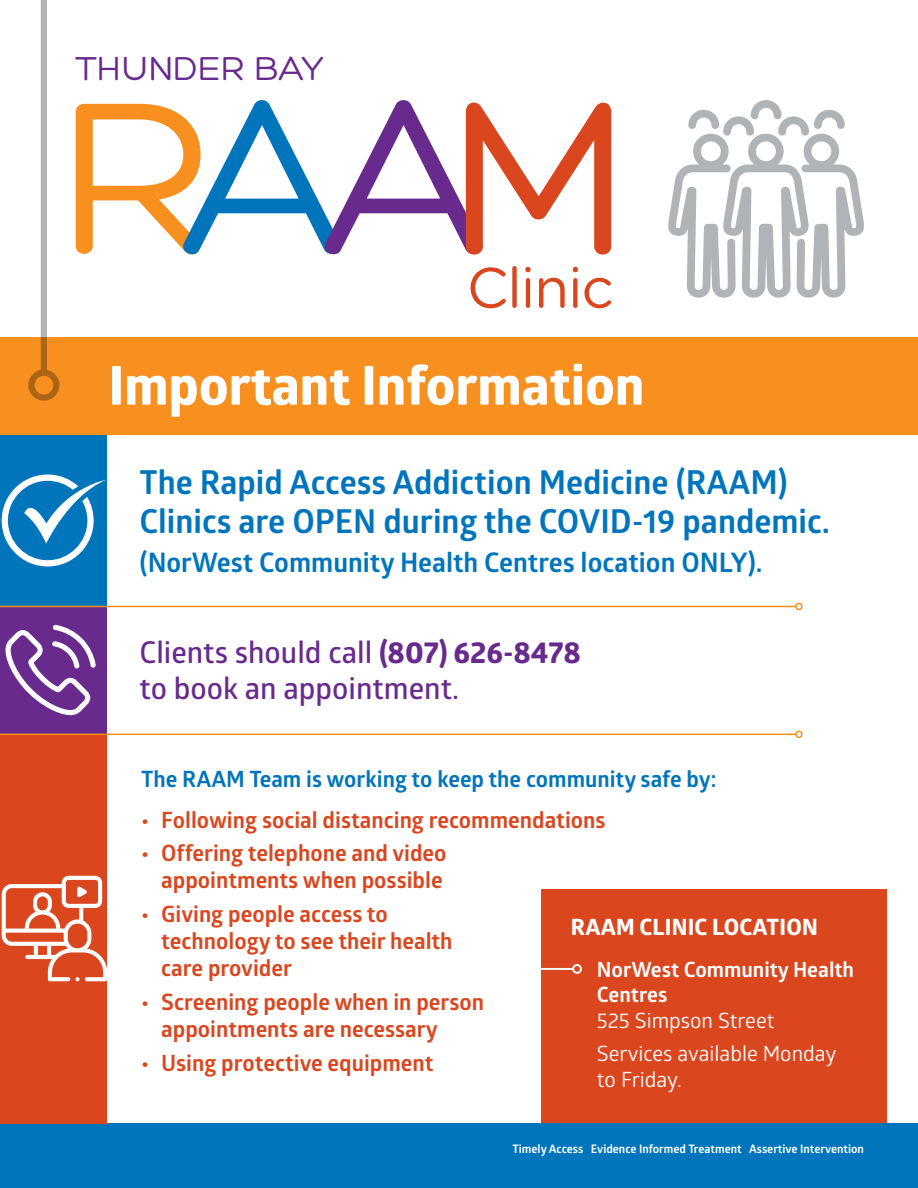
<style>
.page{position:relative;width:918px;height:1188px;background:#fff}
.page>*{position:absolute;margin:0;border:0;box-sizing:border-box;transform-origin:0 0}
.t1{font:700 54px "Globerx";color:#fff}
.t2{font:36px "Hero";color:#682b8d}
.t3{font:700 33px/39.6px "Glober";color:#0075bc}
.t4{font:600 30px/36px "Glober";color:#682b8d}
.t5{font:700 27px "Glober";color:#0075bc}
.t6{font:700 22.5px/27px "Glober";color:#da471f}
.t7{font:700 22.5px "Glober";color:#0075bc}
.t8{font:700 22.5px "Globerx";letter-spacing:.01em;color:#fff}
.t9{font:21px/33.9px "Glober";color:#fff}
.t10{font:700 21px/25.2px "Glober";color:#fff}
.t11{font:700 11.7px "Glober";color:#fff}
.s1{font-family:"Globerx";font-weight:700}
</style>
<div class="page">
<div style="left:541px;top:889px;width:345px;height:295px;background:#da471f"></div>
<div style="left:0;top:337px;width:918px;height:98px;background:#f7901e"></div>
<div style="left:0;top:1124px;width:918px;height:64px;background:#0075bc"></div>
<div style="left:0;top:435px;width:107px;height:171px;background:#0075bc"></div>
<div style="left:0;top:606px;width:107px;height:128px;background:#682b8d"></div>
<div style="left:0;top:734px;width:107px;height:390px;background:#da471f"></div>
<svg style="left:76px;top:100px;width:535px;height:155px"></svg>
<svg style="left:471px;top:267px;width:35px;height:41px"></svg>
<div style="left:512px;top:266px;width:5px;height:42px;background:#da471f;border-radius:2px"></div>
<svg style="left:525px;top:267px;width:6px;height:41px"></svg>
<svg style="left:539px;top:278px;width:26px;height:30px"></svg>
<svg style="left:573px;top:267px;width:5px;height:41px"></svg>
<svg style="left:584px;top:278px;width:27px;height:30px"></svg>
<div style="left:41px;top:0;width:6px;height:373px;background:#b1b4b6"></div>
<div style="left:28px;top:370px;width:31px;height:31px;border:6px solid #b1b4b6;border-radius:50%"></div>
<svg style="left:668px;top:100px;width:196px;height:198px"></svg>
<hr style="left:541px;top:968px;width:32px;height:2px;background:#fff">
<div style="left:572px;top:964px;width:10px;height:10px;border:2px solid #fff;border-radius:50%"></div>
<svg style="left:2px;top:475px;width:104px;height:91px"></svg>
<svg style="left:5px;top:625px;width:91px;height:90px"></svg>
<hr style="left:0;top:606px;width:796px;height:1px;background:#f7901e">
<div style="left:795px;top:603px;width:8px;height:7px;border:2px solid #f7901e;border-radius:50%"></div>
<hr style="left:0;top:734px;width:796px;height:1px;background:#f7901e">
<div style="left:795px;top:731px;width:8px;height:7px;border:2px solid #f7901e;border-radius:50%"></div>
<svg style="left:2px;top:876px;width:105px;height:105px"></svg>
<h2 class="t2" style="left:76px;top:50px;width:250px">THUNDER BAY</h2>
<h1 class="t1" style="left:108px;top:346px;width:537px">Important Information</h1>
<h3 class="t3" style="left:140px;top:461px;width:692px">The Rapid Access Addiction Medicine (RAAM)<br>Clinics are OPEN during the COVID-19 pandemic.</h3>
<p class="t5" style="left:140px;top:544px;width:625px">(NorWest Community Health Centres location ONLY).</p>
<h3 class="t4" style="left:140px;top:634px;width:443px">Clients should call <span class="s1">(807) 626-8478 </span>to book an appointment.</h3>
<p class="t7" style="left:141px;top:763px;width:577px">The RAAM Team is working to keep the community safe by:</p>
<p class="t6" style="left:141px;top:806px;width:466px">• Following social distancing recommendations</p>
<p class="t6" style="left:141px;top:840px;width:307px;text-align:right">• Offering telephone and video appointments when possible</p>
<p class="t6" style="left:161px;top:900px;width:293px;text-indent:-20px">• Giving people access to technology to see their health care provider</p>
<p class="t6" style="left:161px;top:988px;width:324px;text-indent:-20px">• Screening people when in person appointments are necessary</p>
<p class="t6" style="left:141px;top:1049px;width:294px">• Using protective equipment</p>
<p class="t8" style="left:571px;top:910px;width:248px">RAAM Clinic Location</p>
<p class="t10" style="left:597px;top:957px;width:259px">NorWest Community Health<br>Centres</p>
<p class="t9" style="left:597px;top:1002px;width:241px">525 Simpson Street<br>Services available Monday</p>
<p class="t9" style="left:597px;top:1061px;width:87px">to Friday.</p>
<p class="t11" style="left:512px;top:1140px;width:353px">Timely Access Evidence Informed Treatment Assertive Intervention</p>
</div>
